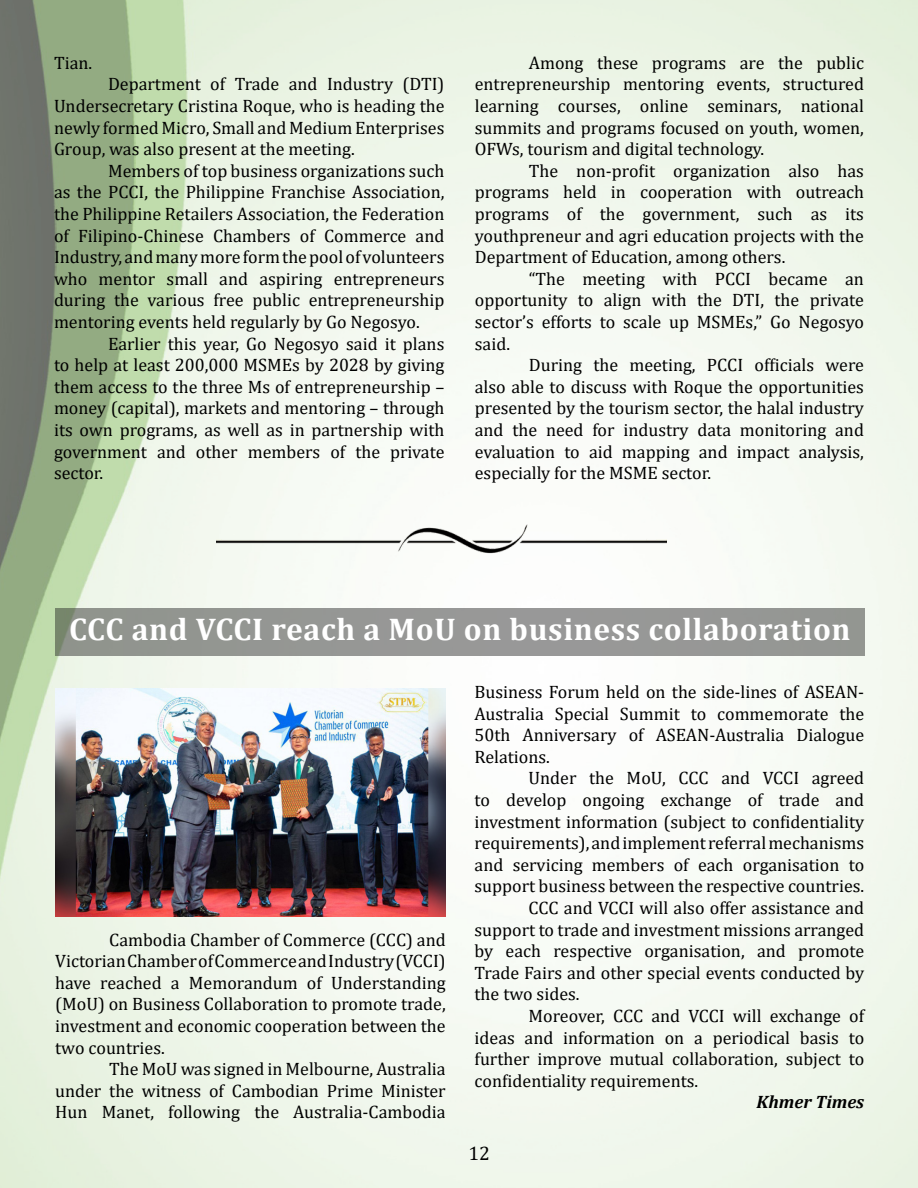
<style>
.page{position:relative;width:918px;height:1188px;background:#fff}
.page>*{position:absolute;margin:0;border:0;box-sizing:border-box;transform-origin:0 0}
.Head{font:700 31.5px "Cambria";letter-spacing:.02em;color:#fff}
.t1{font:19.5px "Cambria";color:#000}
.Body{font:18px/21.6px "Cambria";color:#000;text-align:justify}
.Source{font:italic 700 18px "Cambria";color:#000}
</style>
<div class="page">
<img style="left:0;top:0;width:918px;height:1188px">
<div style="left:55px;top:608px;width:810px;height:48px;background:#969795"></div>
<img style="left:55px;top:688px;width:391px;height:228px">
<img style="left:217px;top:519px;width:450px;height:54px">
<p class="Body" style="left:54px;top:52px;width:40px">Tian.</p>
<p class="Body" style="left:54px;top:73px;width:392px;text-indent:54px">Department of Trade and Industry (DTI)<br>Undersecretary Cristina Roque, who is heading the newly formed Micro, Small and Medium Enterprises Group, was also present at the meeting.</p>
<p class="Body" style="left:54px;top:160px;width:392px;text-indent:54px">Members of top business organizations such as the PCCI, the Philippine Franchise Association, the Philippine Retailers Association, the Federation of Filipino-Chinese Chambers of Commerce and Industry, and many more form the pool of volunteers who mentor small and aspiring entrepreneurs during the various free public entrepreneurship mentoring events held regularly by Go Negosyo.</p>
<p class="Body" style="left:54px;top:333px;width:392px;text-indent:54px">Earlier this year, Go Negosyo said it plans to help at least 200,000 MSMEs by 2028 by giving them access to the three Ms of entrepreneurship – money (capital), markets and mentoring – through its own programs, as well as in partnership with government and other members of the private sector.</p>
<p class="Body" style="left:475px;top:52px;width:391px;text-indent:54px">Among these programs are the public entrepreneurship mentoring events, structured learning courses, online seminars, national summits and programs focused on youth, women, OFWs, tourism and digital technology.</p>
<p class="Body" style="left:475px;top:160px;width:391px;text-indent:54px">The non-profit organization also has programs held in cooperation with outreach programs of the government, such as its youthpreneur and agri education projects with the Department of Education, among others.</p>
<p class="Body" style="left:475px;top:268px;width:391px;text-indent:54px">“The meeting with PCCI became an opportunity to align with the DTI, the private sector’s efforts to scale up MSMEs,” Go Negosyo said.</p>
<p class="Body" style="left:475px;top:354px;width:391px;text-indent:54px">During the meeting, PCCI officials were also able to discuss with Roque the opportunities presented by the tourism sector, the halal industry and the need for industry data monitoring and evaluation to aid mapping and impact analysis, especially for the MSME sector.</p>
<p class="Head" style="left:69px;top:607px;width:783px">CCC and VCCI reach a MoU on business collaboration</p>
<p class="Body" style="left:55px;top:928px;width:392px;text-indent:54px">Cambodia Chamber of Commerce (CCC) and Victorian Chamber of Commerce and Industry (VCCI) have reached a Memorandum of Understanding (MoU) on Business Collaboration to promote trade, investment and economic cooperation between the two countries.</p>
<p class="Body" style="left:55px;top:1058px;width:392px;text-indent:54px">The MoU was signed in Melbourne, Australia under the witness of Cambodian Prime Minister Hun Manet, following the Australia-Cambodia</p>
<p class="Body" style="left:475px;top:681px;width:391px">Business Forum held on the side-lines of ASEAN-Australia Special Summit to commemorate the 50th Anniversary of ASEAN-Australia Dialogue Relations.</p>
<p class="Body" style="left:475px;top:767px;width:391px;text-indent:54px">Under the MoU, CCC and VCCI agreed to develop ongoing exchange of trade and investment information (subject to confidentiality requirements), and implement referral mechanisms and servicing members of each organisation to support business between the respective countries.</p>
<p class="Body" style="left:475px;top:897px;width:391px;text-indent:54px">CCC and VCCI will also offer assistance and support to trade and investment missions arranged by each respective organisation, and promote Trade Fairs and other special events conducted by the two sides.</p>
<p class="Body" style="left:475px;top:1005px;width:391px;text-indent:54px">Moreover, CCC and VCCI will exchange of ideas and information on a periodical basis to further improve mutual collaboration, subject to confidentiality requirements.</p>
<p class="Source" style="left:757px;top:1090px;width:109px">Khmer Times</p>
<p class="t1" style="left:468px;top:1142px;width:23px">12</p>
</div>
